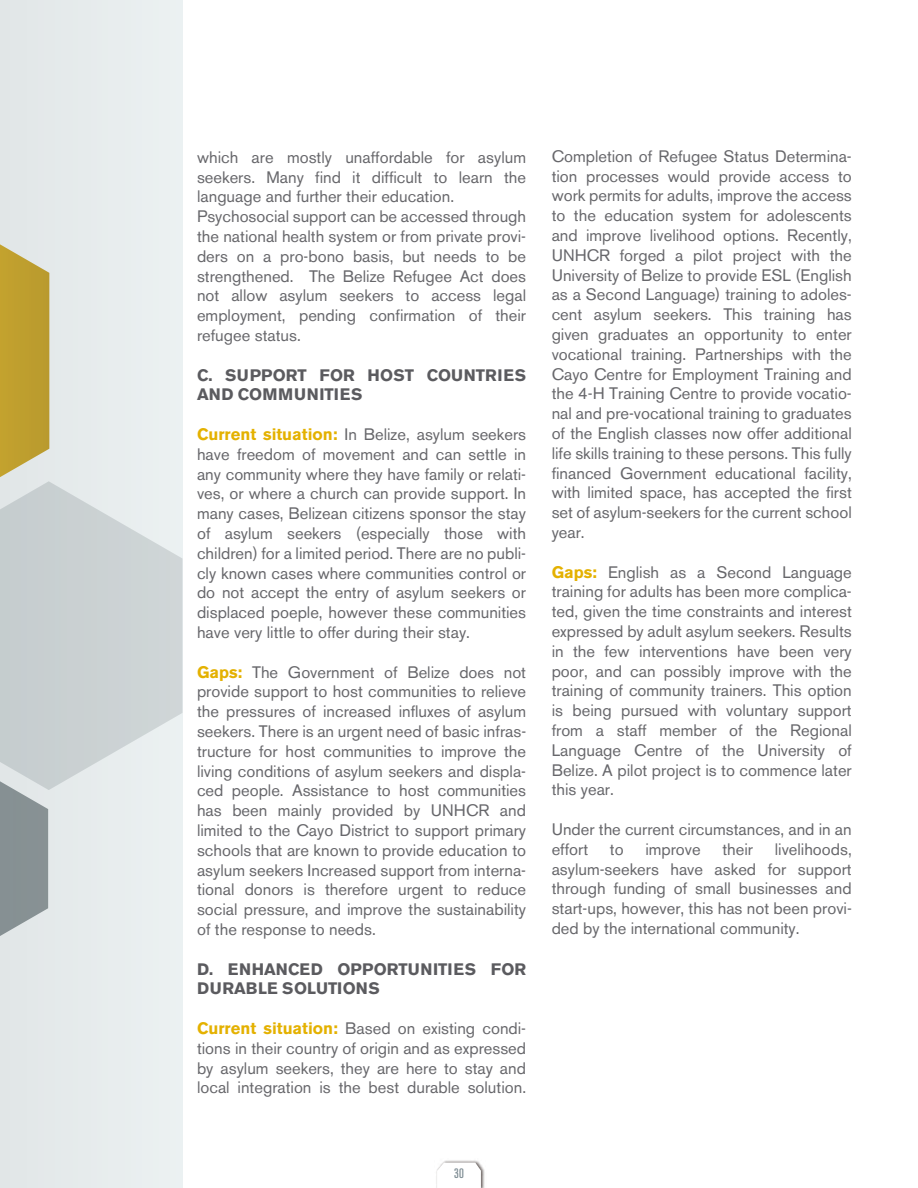
<style>
.page{position:relative;width:918px;height:1188px;background:#fff}
.page>*{position:absolute;margin:0;border:0;box-sizing:border-box;transform-origin:0 0}
.t1{font:16.5px/19.8px "Akzidenz Grotesk BE";color:#67676b;text-align:justify}
.t2{font:700 16.5px/19.8px "Akzidenz Grotesk BE";color:#5b5b5f}
.t3{font:700 16.5px/19.8px "Akzidenz Grotesk BE";letter-spacing:.02em;color:#5b5b5f}
.t4{font:500 condensed 13.5px "Akzidenz Grotesk BE";color:#7e8c93}
.s1{font-weight:700;color:#e4b100}
</style>
<div class="page">
<img style="left:436px;top:1160px;width:49px;height:28px">
<svg style="left:437px;top:1163px;width:44px;height:25px"></svg>
<div style="left:0;top:0;width:182px;height:1188px;background:#e7eced"></div>
<svg style="left:0;top:244px;width:49px;height:233px;background:#c2a744"></svg>
<svg style="left:0;top:790px;width:48px;height:146px;background:#939c9f"></svg>
<svg style="left:0;top:481px;width:182px;height:309px"></svg>
<p class="t1" style="left:197px;top:147px;width:331px;text-align:left">which are mostly unaffordable for asylum seekers. Many find it difficult to learn the language and further their education.<br>Psychosocial support can be accessed through the national health system or from private provi&shy;ders on a pro-bono basis, but needs to be strengthened. The Belize Refugee Act does not allow asylum seekers to access legal employment, pending confirmation of their refugee status.</p>
<p class="t3" style="left:197px;top:365px;width:331px">C. SUPPORT FOR HOST COUNTRIES<br>AND COMMUNITIES</p>
<p class="t1" style="left:197px;top:424px;width:331px"><span class="s1">Current situation:</span> In Belize, asylum seekers have freedom of movement and can settle in any community where they have family or relati&shy;ves, or where a church can provide support. In many cases, Belizean citizens sponsor the stay of asylum seekers (especially those with children) for a limited period. There are no publi&shy;cly known cases where communities control or do not accept the entry of asylum seekers or displaced poeple, however these communities have very little to offer during their stay.</p>
<p class="t1" style="left:197px;top:662px;width:331px"><span class="s1">Gaps:</span> The Government of Belize does not provide support to host communities to relieve the pressures of increased influxes of asylum seekers. There is an urgent need of basic infras&shy;tructure for host communities to improve the living conditions of asylum seekers and displa&shy;ced people. Assistance to host communities has been mainly provided by UNHCR and limited to the Cayo District to support primary schools that are known to provide education to asylum seekers Increased support from interna&shy;tional donors is therefore urgent to reduce social pressure, and improve the sustainability of the response to needs.</p>
<p class="t2" style="left:197px;top:959px;width:331px">D. ENHANCED OPPORTUNITIES FOR<br>DURABLE SOLUTIONS</p>
<p class="t1" style="left:197px;top:1018px;width:331px"><span class="s1">Current situation:</span> Based on existing condi&shy;tions in their country of origin and as expressed by asylum seekers, they are here to stay and local integration is the best durable solution.</p>
<p class="t1" style="left:552px;top:146px;width:302px">Completion of Refugee Status Determina&shy;tion processes would provide access to work permits for adults, improve the access to the education system for adolescents and improve livelihood options. Recently, UNHCR forged a pilot project with the University of Belize to provide ESL (English as a Second Language) training to adoles&shy;cent asylum seekers. This training has given graduates an opportunity to enter vocational training. Partnerships with the Cayo Centre for Employment Training and the 4-H Training Centre to provide vocatio&shy;nal and pre-vocational training to graduates of the English classes now offer additional life skills training to these persons. This fully financed Government educational facility, with limited space, has accepted the first set of asylum-seekers for the current school year.</p>
<p class="t1" style="left:552px;top:562px;width:302px"><span class="s1">Gaps:</span> English as a Second Language training for adults has been more complica&shy;ted, given the time constraints and interest expressed by adult asylum seekers. Results in the few interventions have been very poor, and can possibly improve with the training of community trainers. This option is being pursued with voluntary support from a staff member of the Regional Language Centre of the University of Belize. A pilot project is to commence later this year.</p>
<p class="t1" style="left:552px;top:819px;width:302px">Under the current circumstances, and in an effort</p>
<p class="t1" style="left:552px;top:839px;width:302px;text-indent:223px">livelihoods, asylum-seekers have asked for support through funding of small businesses and start-ups, however, this has not been provi&shy;ded by the international community.</p>
<p class="t1" style="left:610px;top:839px;width:15px">to</p>
<p class="t1" style="left:645px;top:839px;width:57px">improve</p>
<p class="t1" style="left:722px;top:839px;width:32px">their</p>
<p class="t4" style="left:454px;top:1165px;width:11px">30</p>
</div>
